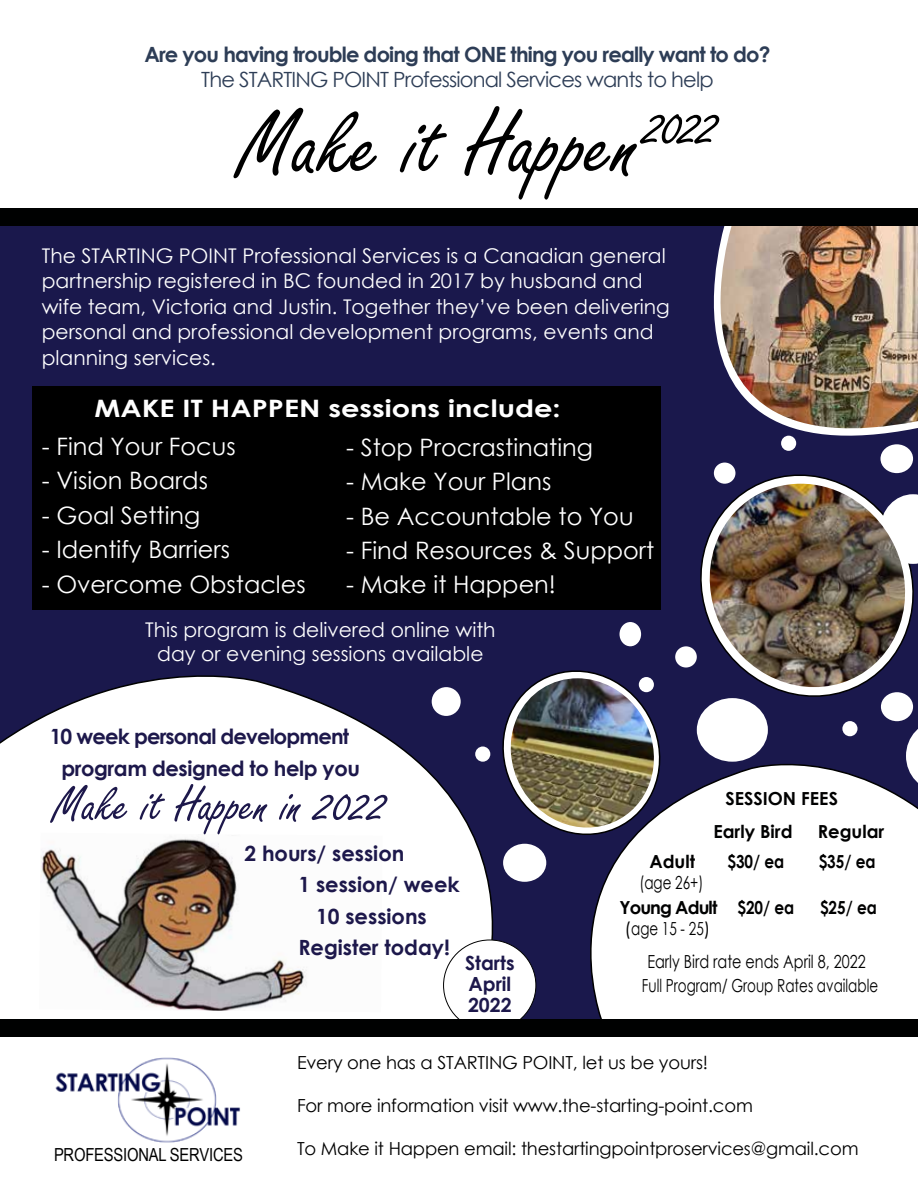
<style>
.page{position:relative;width:918px;height:1188px;background:#fff}
.page>*{position:absolute;margin:0;border:0;box-sizing:border-box;transform-origin:0 0}
.t1{font:97.5px "Freestyle Script";color:#000}
.t2{font:52.5px "Freestyle Script";color:#1d184b}
.t3{font:24px "Century Gothic";color:#fff}
.t4{font:700 24px "Century Gothic";color:#fff;scale:1.2 1}
.t5{font:700 21px "Century Gothic";letter-spacing:-.04em;color:#2d3d56}
.t6{font:700 21px "Century Gothic";color:#1d184b}
.t7{font:700 21px/31.5px "Century Gothic";letter-spacing:-.04em;color:#1d184b;text-align:center}
.t8{font:21px "Century Gothic";letter-spacing:-.04em;color:#2d3d56}
.t9{font:20.25px/25.5px "Century Gothic";color:#fff}
.t10{font:700 19.5px/21px "Century Gothic";color:#1d184b}
.t11{font:18px "Century Gothic";letter-spacing:-.01em;color:#000}
.t12{font:18px "Century Gothic";color:#000101;scale:.75 1}
.t13{font:18px/33px "Century Gothic";color:#000101}
.t14{font:700 18px/33px "Century Gothic";color:#000101}
.t15{font:18px "Arial Narrow";letter-spacing:-.01em;color:#000}
.t16{font:700 18px "Century Gothic";color:#000101;scale:.85 1}
.t17{font:700 18px "Century Gothic";letter-spacing:-.05em;color:#000101}
</style>
<div class="page">
<div style="left:0;top:216px;width:918px;height:812px;background:#1a184c"></div>
<svg style="left:660px;top:250px;width:253px;height:251px"></svg>
<svg style="left:684px;top:457px;width:230px;height:255px"></svg>
<svg style="left:0;top:675px;width:538px;height:344px;fill:#fff"></svg>
<svg style="left:490px;top:670px;width:160px;height:176px"></svg>
<svg style="left:907px;top:729px;width:11px;height:19px"></svg>
<div style="left:503px;top:844px;width:43px;height:38px;background:#fff;border-radius:50%"></div>
<div style="left:444px;top:940px;width:92px;height:91px;background:#fff;border-radius:50%"></div>
<img style="left:55px;top:1057px;width:185px;height:86px">
<div style="left:697px;top:698px;width:71px;height:64px;background:#fff;border-radius:50%"></div>
<div style="left:842px;top:721px;width:16px;height:15px;background:#fff;border-radius:50%"></div>
<div style="left:880px;top:444px;width:33px;height:29px;background:#fff;border-radius:50%"></div>
<div style="left:620px;top:622px;width:21px;height:24px;background:#fff;border-radius:50%"></div>
<div style="left:675px;top:646px;width:22px;height:22px;background:#fff;border-radius:50%"></div>
<div style="left:714px;top:463px;width:21px;height:21px;background:#fff;border-radius:50%"></div>
<div style="left:432px;top:687px;width:29px;height:29px;background:#fff;border-radius:50%"></div>
<div style="left:881px;top:692px;width:32px;height:29px;background:#fff;border-radius:50%"></div>
<div style="left:475px;top:747px;width:15px;height:15px;background:#fff;border-radius:50%"></div>
<div style="left:781px;top:436px;width:15px;height:15px;background:#fff;border-radius:50%"></div>
<div style="left:32px;top:386px;width:628px;height:224px;background:#000"></div>
<img style="left:719px;top:226px;width:199px;height:204px">
<svg style="left:538px;top:748px;width:380px;height:271px;fill:#fff"></svg>
<img style="left:699px;top:484px;width:219px;height:218px">
<img style="left:511px;top:678px;width:153px;height:160px">
<img style="left:39px;top:833px;width:344px;height:179px">
<div style="left:0;top:208px;width:918px;height:18px;background:#000101"></div>
<div style="left:0;top:1019px;width:918px;height:18px;background:#000101"></div>
<p class="t5" style="left:144px;top:39px;width:628px">Are you having trouble doing that ONE thing you really want to do?</p>
<p class="t8" style="left:201px;top:65px;width:514px">The STARTING POINT Professional Services wants to help</p>
<h1 class="t1" style="left:239px;top:92px;width:482px">Make it Happen<sup>2022</sup></h1>
<p class="t9" style="left:42px;top:242px;width:630px">The STARTING POINT Professional Services is a Canadian general partnership registered in BC founded in 2017 by husband and wife team, Victoria and Justin. Together they’ve been delivering personal and professional development programs, events and planning services.</p>
<p class="t4" style="left:95px;top:390px;width:390px">MAKE IT HAPPEN sessions include:</p>
<p class="t3" style="left:42px;top:429px;width:195px">- Find Your Focus</p>
<p class="t3" style="left:42px;top:464px;width:168px">- Vision Boards</p>
<p class="t3" style="left:42px;top:498px;width:160px">- Goal Setting</p>
<p class="t3" style="left:42px;top:533px;width:190px">- Identify Barriers</p>
<p class="t3" style="left:42px;top:567px;width:265px">- Overcome Obstacles</p>
<p class="t3" style="left:346px;top:430px;width:248px">- Stop Procrastinating</p>
<p class="t3" style="left:346px;top:465px;width:207px">- Make Your Plans</p>
<p class="t3" style="left:346px;top:499px;width:289px">- Be Accountable to You</p>
<p class="t3" style="left:346px;top:534px;width:310px">- Find Resources &amp; Support</p>
<p class="t3" style="left:346px;top:568px;width:211px">- Make it Happen!</p>
<p class="t9" style="left:145px;top:618px;width:352px;line-height:24px;text-align:center">This program is delivered online with day or evening sessions available</p>
<p class="t7" style="left:50px;top:720px;width:312px">10 week personal development program designed to help you</p>
<h2 class="t2" style="left:53px;top:776px;width:336px">Make it Happen in 2022</h2>
<p class="t14" style="left:713px;top:781px;width:126px;text-indent:12px">SESSION FEES<br>Early Bird</p>
<p class="t14" style="left:818px;top:814px;width:68px">Regular</p>
<p class="t6" style="left:244px;top:837px;width:162px">2 hours/ session</p>
<p class="t6" style="left:298px;top:869px;width:163px">1 session/ week</p>
<p class="t6" style="left:316px;top:900px;width:112px">10 sessions</p>
<p class="t6" style="left:298px;top:932px;width:153px">Register today!</p>
<p class="t10" style="left:465px;top:952px;width:51px">Starts<br>April<br>2022</p>
<p class="t14" style="left:649px;top:844px;width:47px">Adult</p>
<p class="t16" style="left:728px;top:847px;width:68px">$30/ ea</p>
<p class="t16" style="left:819px;top:847px;width:68px">$35/ ea</p>
<p class="t12" style="left:639px;top:870px;width:87px">(age 26+)</p>
<p class="t17" style="left:620px;top:894px;width:176px">Young Adult $20/ ea</p>
<p class="t16" style="left:820px;top:894px;width:68px">$25/ ea</p>
<p class="t13" style="left:647px;top:912px;width:220px;text-indent:-23px">(age 15 - 25)<br>Early Bird rate ends April 8, 2022</p>
<p class="t12" style="left:642px;top:973px;width:317px">Full Program/ Group Rates available</p>
<p class="t15" style="left:54px;top:1141px;width:191px">PROFESSIONAL SERVICES</p>
<p class="t11" style="left:297px;top:1050px;width:413px">Every one has a STARTING POINT, let us be yours!</p>
<p class="t11" style="left:297px;top:1093px;width:457px">For more information visit www.the-starting-point.com</p>
<p class="t11" style="left:297px;top:1136px;width:563px">To Make it Happen email: thestartingpointproservices@gmail.com</p>
</div>
